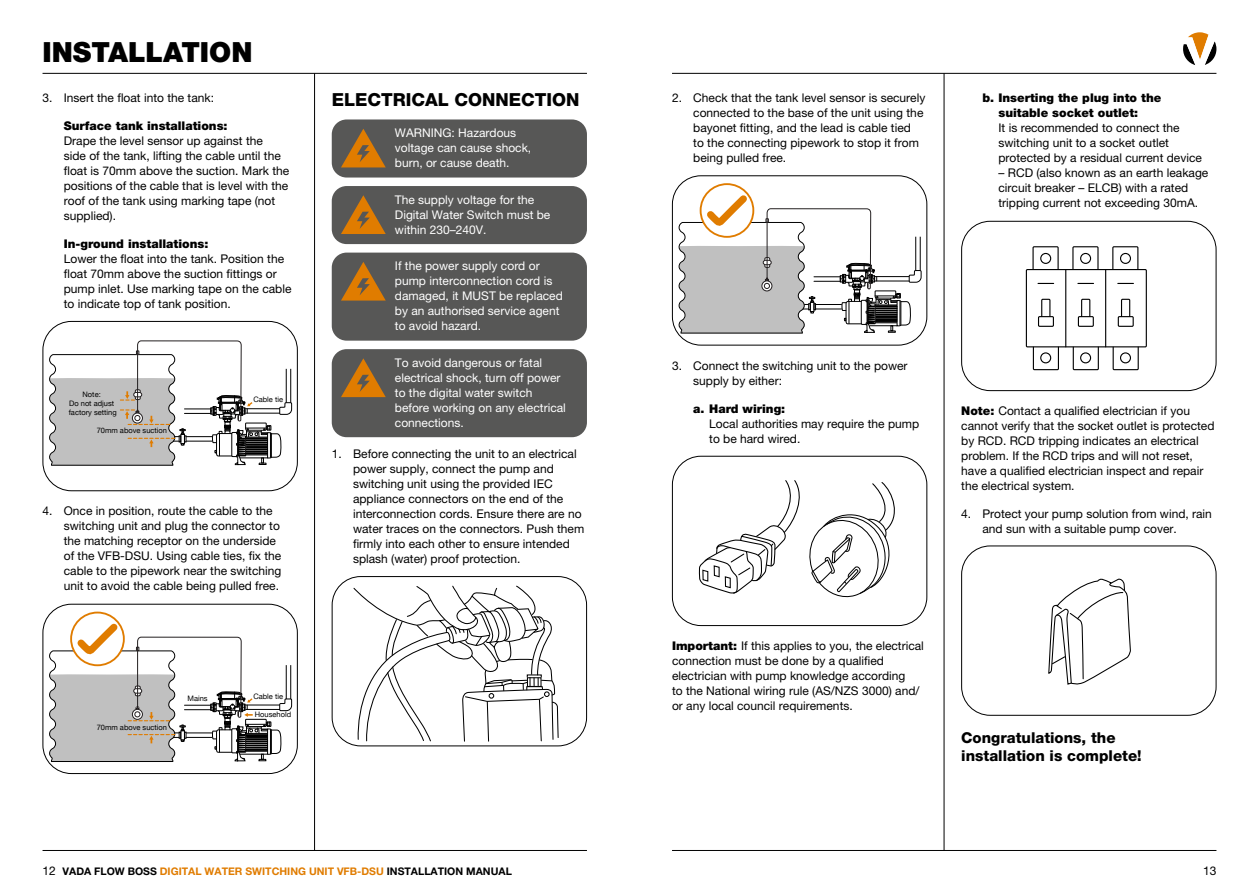
<style>
.page{position:relative;width:1259px;height:893px;background:#fff}
.page>*{position:absolute;margin:0;border:0;box-sizing:border-box;transform-origin:0 0}
.Heading{font:900 27.75px "Helvetica Neue LT Pro";color:#000}
.Sub_heading{font:800 18px "Helvetica Neue LT Pro";color:#000}
.Intro{font:800 15px/18px "Helvetica Neue LT Pro";color:#000}
.Number{font:12px/15px "Helvetica Neue LT Pro";color:#000}
.Body{font:12px/15px "Helvetica Neue LT Pro";color:#000}
.Warning{font:12px/15px "Helvetica Neue LT Pro";color:#fff}
.t1{font:700 10.5px "Helvetica Neue LT Pro";color:#e07c00}
.t2{font:7.5px/9px "Helvetica Neue";color:#000;text-align:center}
.s1{font-weight:900}
.s2{font-weight:400;font-size:12px;color:#000}
.s3{color:#000}
</style>
<div class="page">
<hr style="left:672px;top:73px;width:544px;height:1px;background:#000">
<hr style="left:672px;top:850px;width:544px;height:1px;background:#000">
<hr style="left:43px;top:73px;width:544px;height:1px;background:#000">
<hr style="left:43px;top:850px;width:544px;height:1px;background:#000">
<svg style="left:1183px;top:32px;width:33px;height:33px"></svg>
<hr style="left:314px;top:73px;width:1px;height:777px;background:#000">
<hr style="left:943px;top:73px;width:1px;height:777px;background:#000">
<div style="left:332px;top:119px;width:255px;height:59px;background:#575756;border-radius:15px"></div>
<svg style="left:341px;top:129px;width:45px;height:38px"></svg>
<div style="left:332px;top:186px;width:255px;height:58px;background:#575756;border-radius:15px"></div>
<svg style="left:341px;top:195px;width:45px;height:39px"></svg>
<div style="left:332px;top:253px;width:255px;height:88px;background:#575756;border-radius:15px"></div>
<svg style="left:341px;top:262px;width:45px;height:39px"></svg>
<div style="left:332px;top:349px;width:255px;height:88px;background:#575756;border-radius:15px"></div>
<svg style="left:341px;top:358px;width:45px;height:39px"></svg>
<svg style="left:353px;top:585px;width:206px;height:157px"></svg>
<div style="left:332px;top:576px;width:255px;height:170px;border:1px solid #000;border-radius:29px"></div>
<svg style="left:700px;top:184px;width:53px;height:53px"></svg>
<svg style="left:678px;top:192px;width:244px;height:142px"></svg>
<div style="left:672px;top:175px;width:255px;height:170px;border:1px solid #000;border-radius:29px"></div>
<div style="left:1025px;top:269px;width:122px;height:78px;border:1px solid #000"></div>
<hr style="left:1065px;top:270px;width:1px;height:77px;background:#000">
<hr style="left:1105px;top:270px;width:1px;height:77px;background:#000">
<svg style="left:1041px;top:298px;width:10px;height:18px"></svg>
<div style="left:1038px;top:316px;width:16px;height:11px;border:1px solid #000"></div>
<svg style="left:1038px;top:283px;width:15px;height:1px"></svg>
<svg style="left:1032px;top:246px;width:27px;height:24px"></svg>
<svg style="left:1032px;top:346px;width:27px;height:25px"></svg>
<svg style="left:1081px;top:298px;width:10px;height:18px"></svg>
<div style="left:1078px;top:316px;width:15px;height:11px;border:1px solid #000"></div>
<svg style="left:1078px;top:283px;width:15px;height:1px"></svg>
<svg style="left:1071px;top:246px;width:28px;height:24px"></svg>
<svg style="left:1072px;top:346px;width:27px;height:25px"></svg>
<svg style="left:1121px;top:298px;width:9px;height:18px"></svg>
<div style="left:1117px;top:316px;width:16px;height:11px;border:1px solid #000"></div>
<svg style="left:1117px;top:283px;width:16px;height:1px"></svg>
<svg style="left:1111px;top:246px;width:28px;height:24px"></svg>
<svg style="left:1112px;top:346px;width:27px;height:25px"></svg>
<div style="left:961px;top:221px;width:255px;height:170px;border:1px solid #000;border-radius:29px"></div>
<svg style="left:1048px;top:578px;width:83px;height:107px"></svg>
<div style="left:961px;top:546px;width:255px;height:170px;border:1px solid #000;border-radius:29px"></div>
<svg style="left:698px;top:480px;width:197px;height:118px"></svg>
<div style="left:672px;top:456px;width:255px;height:170px;border:1px solid #000;border-radius:29px"></div>
<svg style="left:49px;top:340px;width:243px;height:126px"></svg>
<div style="left:43px;top:321px;width:255px;height:170px;border:1px solid #000;border-radius:29px"></div>
<svg style="left:71px;top:612px;width:53px;height:53px"></svg>
<svg style="left:49px;top:620px;width:243px;height:142px"></svg>
<div style="left:43px;top:604px;width:255px;height:170px;border:1px solid #000;border-radius:29px"></div>
<p class="Heading" style="left:43px;top:36px;width:211px">INSTALLATION</p>
<p class="Number" style="left:43px;top:90px;width:173px">3. Insert the float into the tank:</p>
<p class="Number" style="left:64px;top:118px;width:227px"><span class="s1">Surface tank installations:<br></span>Drape the level sensor up against the<br>side of the tank, lifting the cable until the float is 70mm above the suction. Mark the positions of the cable that is level with the roof of the tank using marking tape (not supplied).</p>
<p class="Number" style="left:64px;top:236px;width:229px"><span class="s1">In-ground installations:<br></span>Lower the float into the tank. Position the float 70mm above the suction fittings or pump inlet. Use marking tape on the cable to indicate top of tank position.</p>
<p class="t2" style="left:69px;top:390px;width:49px">Note:<br>Do not adjust factory setting</p>
<p class="t2" style="left:253px;top:395px;width:31px">Cable tie</p>
<p class="t2" style="left:97px;top:427px;width:72px">70mm above suction</p>
<p class="Number" style="left:64px;top:503px;width:219px;text-indent:-21px">4. Once in position, route the cable to the switching unit and plug the connector to the matching receptor on the underside of the VFB-DSU. Using cable ties, fix the cable to the pipework near the switching unit to avoid the cable being pulled free.</p>
<p class="t2" style="left:97px;top:723px;width:72px">70mm above suction</p>
<p class="t2" style="left:187px;top:694px;width:22px">Mains</p>
<p class="t2" style="left:253px;top:692px;width:31px">Cable tie</p>
<p class="t2" style="left:255px;top:711px;width:38px">Household</p>
<p class="Sub_heading" style="left:332px;top:89px;width:249px">ELECTRICAL CONNECTION</p>
<p class="Warning" style="left:395px;top:125px;width:138px">WARNING: Hazardous voltage can cause shock, burn, or cause death.</p>
<p class="Warning" style="left:395px;top:192px;width:157px">The supply voltage for the<br>Digital Water Switch must be within 230–240V.</p>
<p class="Warning" style="left:395px;top:258px;width:169px">If the power supply cord or pump interconnection cord is damaged, it MUST be replaced by an authorised service agent to avoid hazard.</p>
<p class="Warning" style="left:395px;top:355px;width:172px">To avoid dangerous or fatal electrical shock, turn off power to the digital water switch before working on any electrical connections.</p>
<p class="Number" style="left:353px;top:446px;width:233px;text-indent:-21px">1. Before connecting the unit to an electrical power supply, connect the pump and switching unit using the provided IEC appliance connectors on the end of the interconnection cords. Ensure there are no water traces on the connectors. Push them firmly into each other to ensure intended splash (water) proof protection.</p>
<p class="Number" style="left:693px;top:90px;width:234px;text-indent:-21px">2. Check that the tank level sensor is securely connected to the base of the unit using the bayonet fitting, and the lead is cable tied<br>to the connecting pipework to stop it from being pulled free.</p>
<p class="Number" style="left:998px;top:90px;width:205px;text-indent:-16px"><span class="s1">b. Inserting the plug into the suitable socket outlet:<br></span>It is recommended to connect the switching unit to a socket outlet protected by a residual current device</p>
<p class="Number" style="left:998px;top:165px;width:211px">– RCD (also known as an earth leakage circuit breaker – ELCB) with a rated tripping current not exceeding 30mA.</p>
<p class="Number" style="left:693px;top:358px;width:216px;text-indent:-21px">3. Connect the switching unit to the power supply by either:</p>
<p class="Number" style="left:709px;top:401px;width:211px;text-indent:-16px"><span class="s1">a. Hard wiring:<br></span>Local authorities may require the pump to be hard wired.</p>
<p class="Body" style="left:961px;top:403px;width:255px"><span class="s1">Note:</span> Contact a qualified electrician if you cannot verify that the socket outlet is protected by RCD. RCD tripping indicates an electrical problem. If the RCD trips and will not reset, have a qualified electrician inspect and repair the electrical system.</p>
<p class="Number" style="left:982px;top:506px;width:231px;text-indent:-21px">4. Protect your pump solution from wind, rain and sun with a suitable pump cover.</p>
<p class="Body" style="left:672px;top:638px;width:253px"><span class="s1">Important:</span> If this applies to you, the electrical connection must be done by a qualified electrician with pump knowledge according<br>to the National wiring rule (AS/NZS 3000) and/ or any local council requirements.</p>
<p class="Intro" style="left:961px;top:729px;width:182px">Congratulations, the installation is complete!</p>
<p class="t1" style="left:43px;top:865px;width:471px"><span class="s2">12</span> <span class="s3">VADA FLOW BOSS</span> DIGITAL WATER SWITCHING UNIT VFB-DSU <span class="s3">INSTALLATION MANUAL</span></p>
<p class="Number" style="left:1203px;top:863px;width:15px">13</p>
</div>
